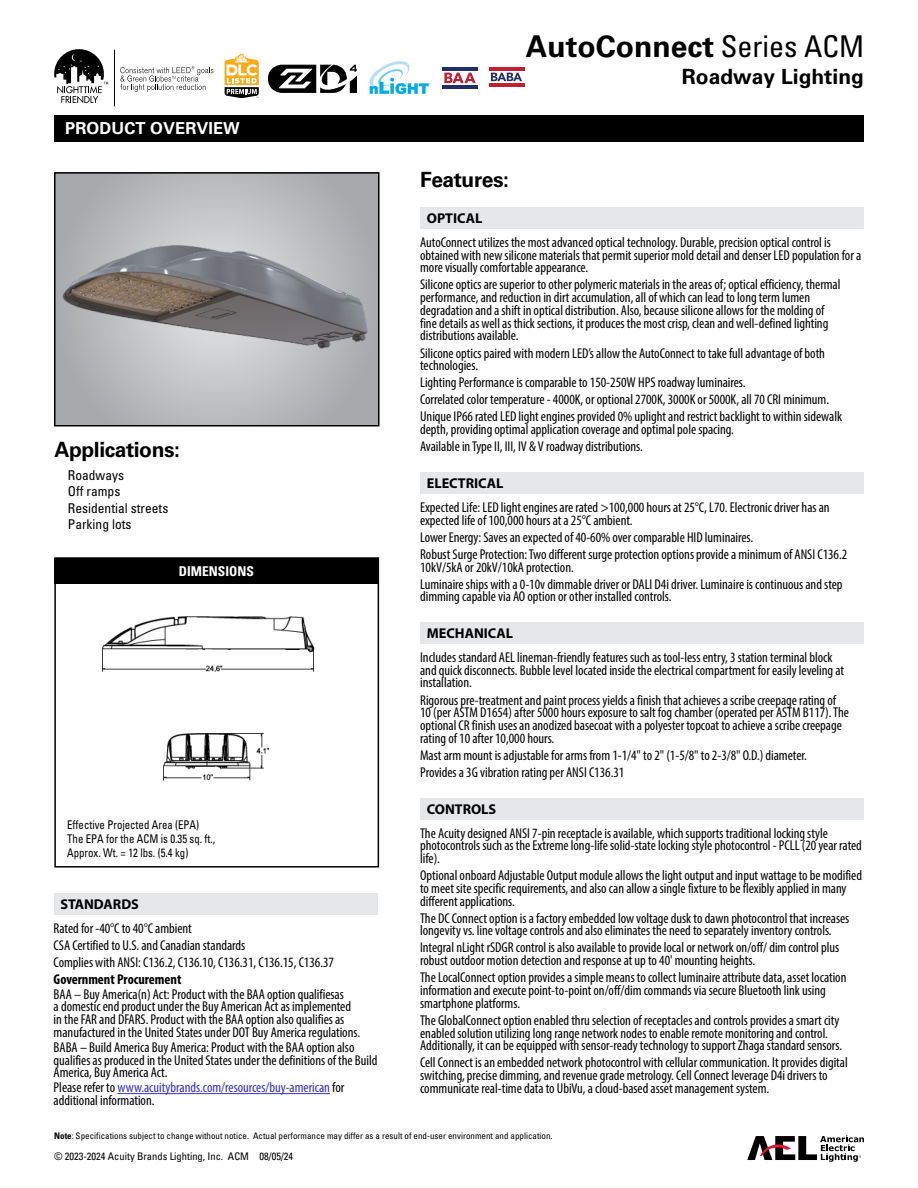
<style>
.page{position:relative;width:918px;height:1188px;background:#fff}
.page>*{position:absolute;margin:0;border:0;box-sizing:border-box;transform-origin:0 0}
.t1{font:700 30px "Univers LT Std";color:#000}
.t2{font:700 21px "Univers LT Std";letter-spacing:-.02em;color:#000}
.t3{font:700 21px "Univers LT Std";color:#000}
.t4{font:700 16.5px "Univers LT Std";letter-spacing:.005em;color:#fff}
.t5{font:condensed 14.25px/12.8px "Myriad Pro";color:#000}
.t6{font:condensed 14.25px/12.8px "Myriad Pro";color:#3232c8}
.t7{font:700 14.25px "Myriad Pro";color:#000}
.t8{font:700 condensed 14.25px "Myriad Pro";color:#000}
.t9{font:condensed 13.5px/16.5px "Univers LT Std";color:#000}
.t10{font:700 condensed 13.5px "Univers LT Std";color:#fff}
.t11{font:condensed 12px/14.4px "Univers LT Std";color:#000;scale:.9 1}
.t12{font:condensed 10.5px "Univers LT Std";color:#000}
.t13{font:condensed 9px "Univers LT Std";color:#000}
.s1{color:#000}
.s2{font-weight:400;font-stretch:condensed}
.s3{font-weight:700}
</style>
<div class="page">
<svg style="left:747px;top:1135px;width:117px;height:27px"></svg>
<div style="left:54px;top:893px;width:324px;height:21px;background:#e6e7e8"></div>
<hr style="left:117px;top:1093px;width:213px;height:1px;background:#3232c8">
<div style="left:420px;top:207px;width:444px;height:22px;background:#e6e7e8"></div>
<div style="left:420px;top:472px;width:444px;height:22px;background:#e6e7e8"></div>
<div style="left:420px;top:622px;width:444px;height:22px;background:#e6e7e8"></div>
<div style="left:420px;top:798px;width:444px;height:21px;background:#e6e7e8"></div>
<svg style="left:57px;top:175px;width:320px;height:248px;background:#b5b7b9"></svg>
<div style="left:54px;top:172px;width:326px;height:254px;border:2px solid #000"></div>
<div style="left:54px;top:558px;width:324px;height:26px;background:#000"></div>
<div style="left:54px;top:557px;width:325px;height:311px;border:2px solid #000"></div>
<img style="left:61px;top:234px;width:309px;height:123px">
<img style="left:102px;top:616px;width:213px;height:56px">
<img style="left:163px;top:733px;width:106px;height:48px">
<svg style="left:120px;top:66px;width:93px;height:26px"></svg>
<hr style="left:114px;top:50px;width:1px;height:56px;background:#000">
<svg style="left:54px;top:49px;width:54px;height:54px"></svg>
<svg style="left:225px;top:54px;width:34px;height:44px"></svg>
<svg style="left:268px;top:65px;width:89px;height:28px"></svg>
<div style="left:54px;top:115px;width:810px;height:27px;background:#000"></div>
<svg style="left:369px;top:61px;width:61px;height:33px"></svg>
<svg style="left:444px;top:72px;width:32px;height:12px"></svg>
<svg style="left:444px;top:73px;width:32px;height:10px"></svg>
<hr style="left:442px;top:85px;width:36px;height:3px;background:#212f64">
<hr style="left:442px;top:67px;width:36px;height:4px;background:#212f64">
<svg style="left:490px;top:72px;width:32px;height:10px"></svg>
<hr style="left:489px;top:83px;width:35px;height:3px;background:#bf2032">
<hr style="left:489px;top:67px;width:35px;height:4px;background:#bf2032">
<svg style="left:491px;top:73px;width:31px;height:8px"></svg>
<p class="t4" style="left:65px;top:119px;width:176px">PRODUCT OVERVIEW</p>
<h2 class="t2" style="left:54px;top:438px;width:127px">Applications:</h2>
<p class="t9" style="left:68px;top:467px;width:102px">Roadways<br>Off ramps<br>Residential streets<br>Parking lots</p>
<p class="t10" style="left:179px;top:563px;width:77px">DIMENSIONS</p>
<p class="t11" style="left:67px;top:817px;width:166px">Effective Projected Area (EPA)<br>The EPA for the ACM is 0.35 sq. ft.,<br>Approx. Wt. = 12 lbs. (5.4 kg)</p>
<p class="t7" style="left:60px;top:896px;width:80px">STANDARDS</p>
<p class="t5" style="left:54px;top:919px;width:282px;line-height:17.1px">Rated for -40°C to 40°C ambient<br>CSA Certified to U.S. and Canadian standards<br>Complies with ANSI: C136.2, C136.10, C136.31, C136.15, C136.37</p>
<p class="t8" style="left:54px;top:970px;width:129px">Government Procurement</p>
<p class="t5" style="left:54px;top:987px;width:308px">BAA – Buy America(n) Act: Product with the BAA option qualifiesas<br>a domestic end product under the Buy American Act as implemented in the FAR and DFARS. Product with the BAA option also qualifies as manufactured in the United States under DOT Buy America regulations.</p>
<p class="t5" style="left:54px;top:1041px;width:325px">BABA – Build America Buy America: Product with the BAA option also qualifies as produced in the United States under the definitions of the Build<br>America, Buy America Act.</p>
<p class="t6" style="left:54px;top:1081px;width:292px"><span class="s1">Please refer to</span> www.acuitybrands.com/resources/buy-american <span class="s1">for additional information.</span></p>
<h1 class="t1" style="left:526px;top:29px;width:340px">AutoConnect <span class="s2">Series ACM</span></h1>
<h2 class="t3" style="left:682px;top:64px;width:184px">Roadway Lighting</h2>
<h2 class="t2" style="left:420px;top:168px;width:90px">Features:</h2>
<p class="t7" style="left:427px;top:211px;width:57px">OPTICAL</p>
<p class="t5" style="left:420px;top:236px;width:443px">AutoConnect utilizes the most advanced optical technology. Durable, precision optical control is obtained with new silicone materials that permit superior mold detail and denser LED population for a more visually comfortable appearance.</p>
<p class="t5" style="left:420px;top:278px;width:422px">Silicone optics are superior to other polymeric materials in the areas of; optical efficiency, thermal performance, and reduction in dirt accumulation, all of which can lead to long term lumen degradation and a shift in optical distribution. Also, because silicone allows for the molding of fine details as well as thick sections, it produces the most crisp, clean and well-defined lighting distributions available.</p>
<p class="t5" style="left:420px;top:346px;width:406px">Silicone optics paired with modern LED’s allow the AutoConnect to take full advantage of both technologies.</p>
<p class="t5" style="left:420px;top:374px;width:423px;line-height:17.1px">Lighting Performance is comparable to 150-250W HPS roadway luminaires.<br>Correlated color temperature - 4000K, or optional 2700K, 3000K or 5000K, all 70 CRI minimum.<br>Unique IP66 rated LED light engines provided 0% uplight and restrict backlight to within sidewalk</p>
<p class="t5" style="left:420px;top:421px;width:315px;line-height:17.1px">depth, providing optimal application coverage and optimal pole spacing.<br>Available in Type II, III, IV &amp; V roadway distributions.</p>
<p class="t7" style="left:427px;top:476px;width:78px">ELECTRICAL</p>
<p class="t5" style="left:420px;top:501px;width:411px">Expected Life: LED light engines are rated &gt;100,000 hours at 25°C, L70. Electronic driver has an expected life of 100,000 hours at a 25°C ambient.</p>
<p class="t5" style="left:420px;top:528px;width:429px;line-height:17.1px">Lower Energy: Saves an expected of 40-60% over comparable HID luminaires.<br>Robust Surge Protection: Two different surge protection options provide a minimum of ANSI C136.2</p>
<p class="t5" style="left:420px;top:558px;width:424px;line-height:17.1px">10kV/5kA or 20kV/10kA protection.<br>Luminaire ships with a 0-10v dimmable driver or DALI D4i driver. Luminaire is continuous and step</p>
<p class="t5" style="left:420px;top:590px;width:253px">dimming capable via AO option or other installed controls.</p>
<p class="t7" style="left:427px;top:626px;width:88px">MECHANICAL</p>
<p class="t5" style="left:420px;top:651px;width:426px">Includes standard AEL lineman-friendly features such as tool-less entry, 3 station terminal block and quick disconnects. Bubble level located inside the electrical compartment for easily leveling at installation.</p>
<p class="t5" style="left:420px;top:693px;width:430px">Rigorous pre-treatment and paint process yields a finish that achieves a scribe creepage rating of 10 (per ASTM D1654) after 5000 hours exposure to salt fog chamber (operated per ASTM B117). The optional CR finish uses an anodized basecoat with a polyester topcoat to achieve a scribe creepage rating of 10 after 10,000 hours.</p>
<p class="t5" style="left:420px;top:746px;width:388px;line-height:17.1px">Mast arm mount is adjustable for arms from 1-1/4" to 2" (1-5/8" to 2-3/8" O.D.) diameter.<br>Provides a 3G vibration rating per ANSI C136.31</p>
<p class="t7" style="left:427px;top:801px;width:71px">CONTROLS</p>
<p class="t5" style="left:420px;top:826px;width:443px">The Acuity designed ANSI 7-pin receptacle is available, which supports traditional locking style photocontrols such as the Extreme long-life solid-state locking style photocontrol - PCLL (20 year rated life).</p>
<p class="t5" style="left:420px;top:869px;width:443px">Optional onboard Adjustable Output module allows the light output and input wattage to be modified to meet site specific requirements, and also can allow a single fixture to be flexibly applied in many different applications.</p>
<p class="t5" style="left:420px;top:911px;width:431px">The DC Connect option is a factory embedded low voltage dusk to dawn photocontrol that increases longevity vs. line voltage controls and also eliminates the need to separately inventory controls.</p>
<p class="t5" style="left:420px;top:941px;width:421px">Integral nLight rSDGR control is also available to provide local or network on/off/ dim control plus robust outdoor motion detection and response at up to 40' mounting heights.</p>
<p class="t5" style="left:420px;top:971px;width:428px">The LocalConnect option provides a simple means to collect luminaire attribute data, asset location information and execute point-to-point on/off/dim commands via secure Bluetooth link using smartphone platforms.</p>
<p class="t5" style="left:420px;top:1014px;width:424px">The GlobalConnect option enabled thru selection of receptacles and controls provides a smart city enabled solution utilizing long range network nodes to enable remote monitoring and control.<br>Additionally, it can be equipped with sensor-ready technology to support Zhaga standard sensors.</p>
<p class="t5" style="left:420px;top:1056px;width:429px">Cell Connect is an embedded network photocontrol with cellular communication. It provides digital switching, precise dimming, and revenue grade metrology. Cell Connect leverage D4i drivers to communicate real-time data to UbiVu, a cloud-based asset management system.</p>
<p class="t13" style="left:54px;top:1130px;width:500px"><span class="s3">Note</span>: Specifications subject to change without notice. Actual performance may differ as a result of end-user environment and application.</p>
<p class="t12" style="left:54px;top:1150px;width:241px">© 2023-2024 Acuity Brands Lighting, Inc. ACM 08/05/24</p>
</div>
